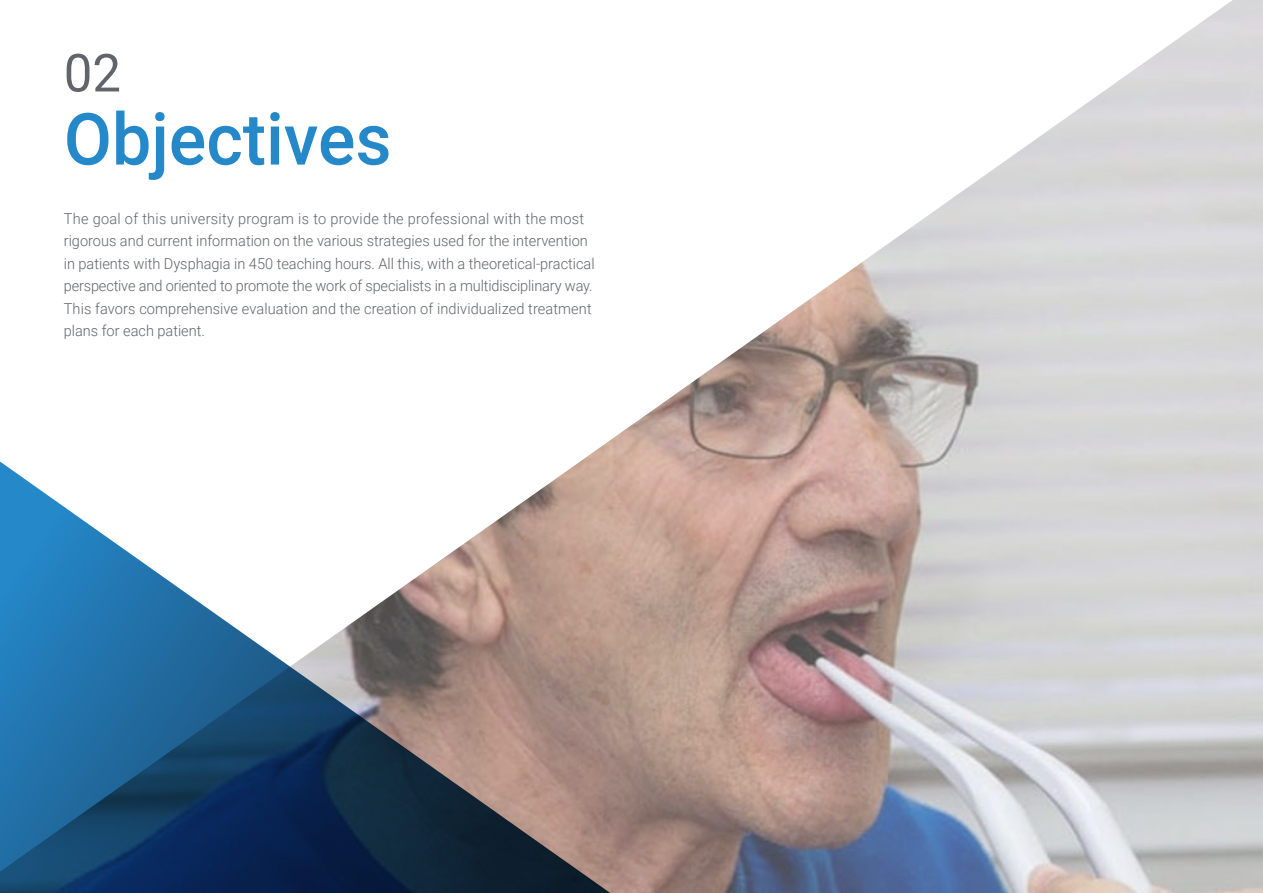
<style>
.page{position:relative;width:1263px;height:893px;background:#fff}
.page>*{position:absolute;margin:0;border:0;box-sizing:border-box;transform-origin:0 0}
.t1{font:500 72px "Roboto";color:#2488c9}
.t2{font:52.5px "Roboto";color:#61646a}
.t3{font:300 15px/22.5px "Roboto";color:#61646a}
</style>
<div class="page">
<img style="left:602px;top:0;width:661px;height:893px">
<svg style="left:0;top:446px;width:640px;height:447px"></svg>
<h2 class="t2" style="left:64px;top:36px;width:59px">02</h2>
<h1 class="t1" style="left:64px;top:89px;width:329px">Objectives</h1>
<p class="t3" style="left:64px;top:207px;width:532px">The goal of this university program is to provide the professional with the most rigorous and current information on the various strategies used for the intervention in patients with Dysphagia in 450 teaching hours. All this, with a theoretical-practical perspective and oriented to promote the work of specialists in a multidisciplinary way.<br>This favors comprehensive evaluation and the creation of individualized treatment plans for each patient.</p>
</div>
